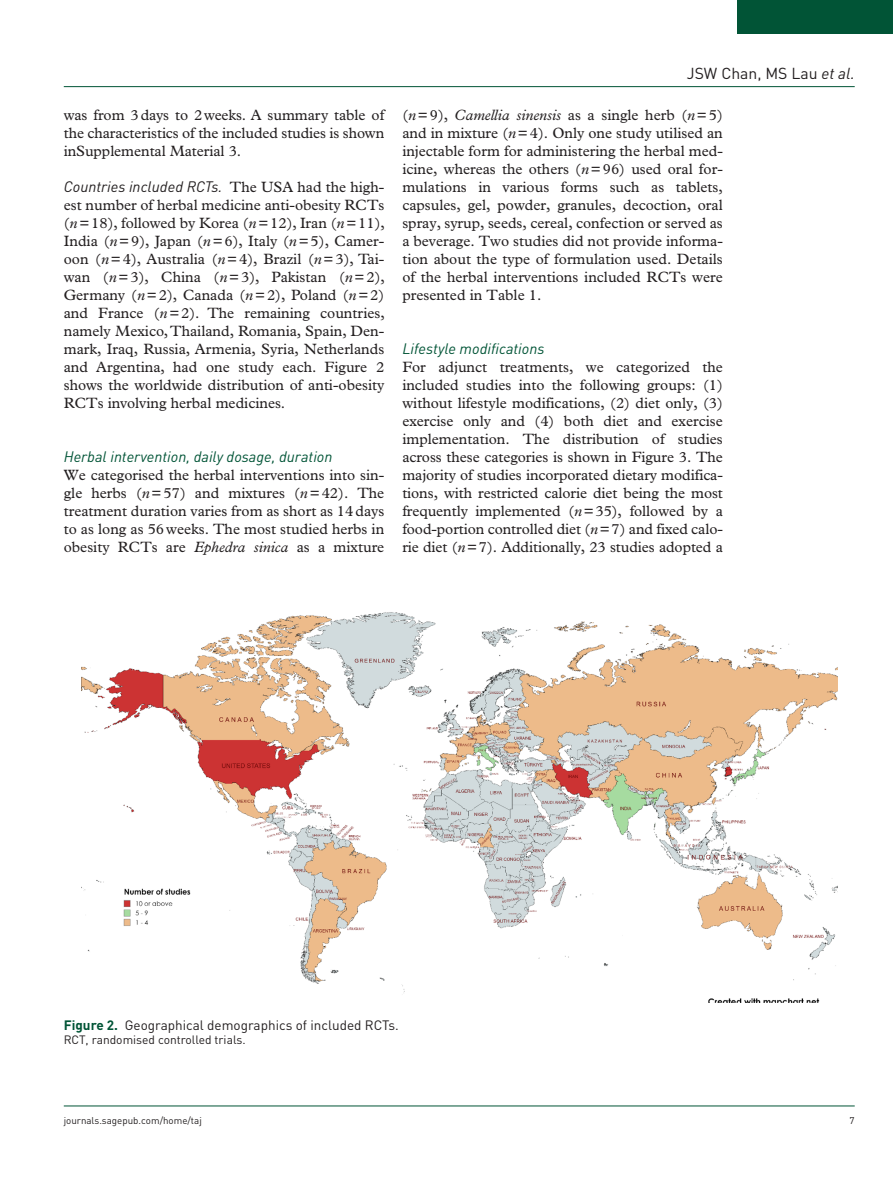
<style>
.page{position:relative;width:893px;height:1191px;background:#fff}
.page>*{position:absolute;margin:0;border:0;box-sizing:border-box;transform-origin:0 0}
.t1{font:15.75px "DIN";color:#231f20}
.t2{font:15px/18px "Plantin Std";color:#231f20;text-align:justify}
.t3{font:italic 15px "DIN";color:#015436}
.t4{font:italic 15px "DIN";color:#231f20}
.t5{font:13.5px "DIN";color:#231f20}
.t6{font:12px "DIN";color:#231f20}
.t7{font:9.75px "DIN";color:#231f20}
.s1{font-family:"Plantin Std";font-style:normal}
.s2{font-style:italic}
.s3{font-weight:700;color:#015436}
</style>
<div class="page">
<hr style="left:64px;top:86px;width:791px;height:1px;background:#015436">
<hr style="left:64px;top:1105px;width:791px;height:1px;background:#015436">
<div style="left:738px;top:0;width:155px;height:34px;background:#015436"></div>
<img style="left:81px;top:612px;width:756px;height:390px">
<p class="t2" style="left:64px;top:106px;width:322px">was from 3days to 2weeks. A summary table of the characteristics of the included studies is shown inSupplemental Material 3.</p>
<p class="t4" style="left:64px;top:177px;width:322px">Countries included RCTs. <span class="s1">The USA had the high-</span></p>
<p class="t2" style="left:64px;top:196px;width:323px">est number of herbal medicine anti-obesity RCTs (<span class="s2">n</span>=18), followed by Korea (<span class="s2">n</span>=12), Iran (<span class="s2">n</span>=11), India (<span class="s2">n</span>=9), Japan (<span class="s2">n</span>=6), Italy (<span class="s2">n</span>=5), Camer&shy;oon (<span class="s2">n</span>=4), Australia (<span class="s2">n</span>=4), Brazil (<span class="s2">n</span>=3), Tai&shy;wan (<span class="s2">n</span>=3), China (<span class="s2">n</span>=3), Pakistan (<span class="s2">n</span>=2), Germany (<span class="s2">n</span>=2), Canada (<span class="s2">n</span>=2), Poland (<span class="s2">n</span>=2) and France (<span class="s2">n</span>=2). The remaining countries, namely Mexico, Thailand, Romania, Spain, Den&shy;mark, Iraq, Russia, Armenia, Syria, Netherlands and Argentina, had one study each. Figure 2 shows the worldwide distribution of anti-obesity RCTs involving herbal medicines.</p>
<p class="t3" style="left:64px;top:447px;width:270px">Herbal intervention, daily dosage, duration</p>
<p class="t2" style="left:64px;top:466px;width:322px">We categorised the herbal interventions into sin&shy;gle herbs (<span class="s2">n</span>=57) and mixtures (<span class="s2">n</span>=42). The treatment duration varies from as short as 14days to as long as 56weeks. The most studied herbs in obesity RCTs are <span class="s2">Ephedra sinica</span> as a mixture</p>
<p class="t1" style="left:687px;top:63px;width:169px">JSW Chan, MS Lau <span class="s2">et al.</span></p>
<p class="t2" style="left:402px;top:106px;width:322px">(<span class="s2">n</span>=9), <span class="s2">Camellia sinensis</span> as a single herb (<span class="s2">n</span>=5) and in mixture (<span class="s2">n</span>=4). Only one study utilised an injectable form for administering the herbal med&shy;icine, whereas the others (<span class="s2">n</span>=96) used oral for&shy;mulations in various forms such as tablets, capsules, gel, powder, granules, decoction, oral spray, syrup, seeds, cereal, confection or served as a beverage. Two studies did not provide informa&shy;tion about the type of formulation used. Details of the herbal interventions included RCTs were presented in Table 1.</p>
<p class="t3" style="left:402px;top:339px;width:144px">Lifestyle modifications</p>
<p class="t2" style="left:402px;top:358px;width:322px">For adjunct treatments, we categorized the included studies into the following groups: (1) without lifestyle modifications, (2) diet only, (3) exercise only and (4) both diet and exercise implementation. The distribution of studies across these categories is shown in Figure 3. The majority of studies incorporated dietary modifica&shy;tions, with restricted calorie diet being the most frequently implemented (<span class="s2">n</span>=35), followed by a food-portion controlled diet (<span class="s2">n</span>=7) and fixed calo&shy;rie diet (<span class="s2">n</span>=7). Additionally, 23 studies adopted a</p>
<p class="t5" style="left:64px;top:1016px;width:337px"><span class="s3">Figure 2.</span> Geographical demographics of included RCTs.</p>
<p class="t6" style="left:64px;top:1032px;width:183px">RCT, randomised controlled trials.</p>
<p class="t7" style="left:64px;top:1114px;width:140px">journals.sagepub.com/home/taj</p>
<p class="t7" style="left:850px;top:1114px;width:7px">7</p>
</div>
